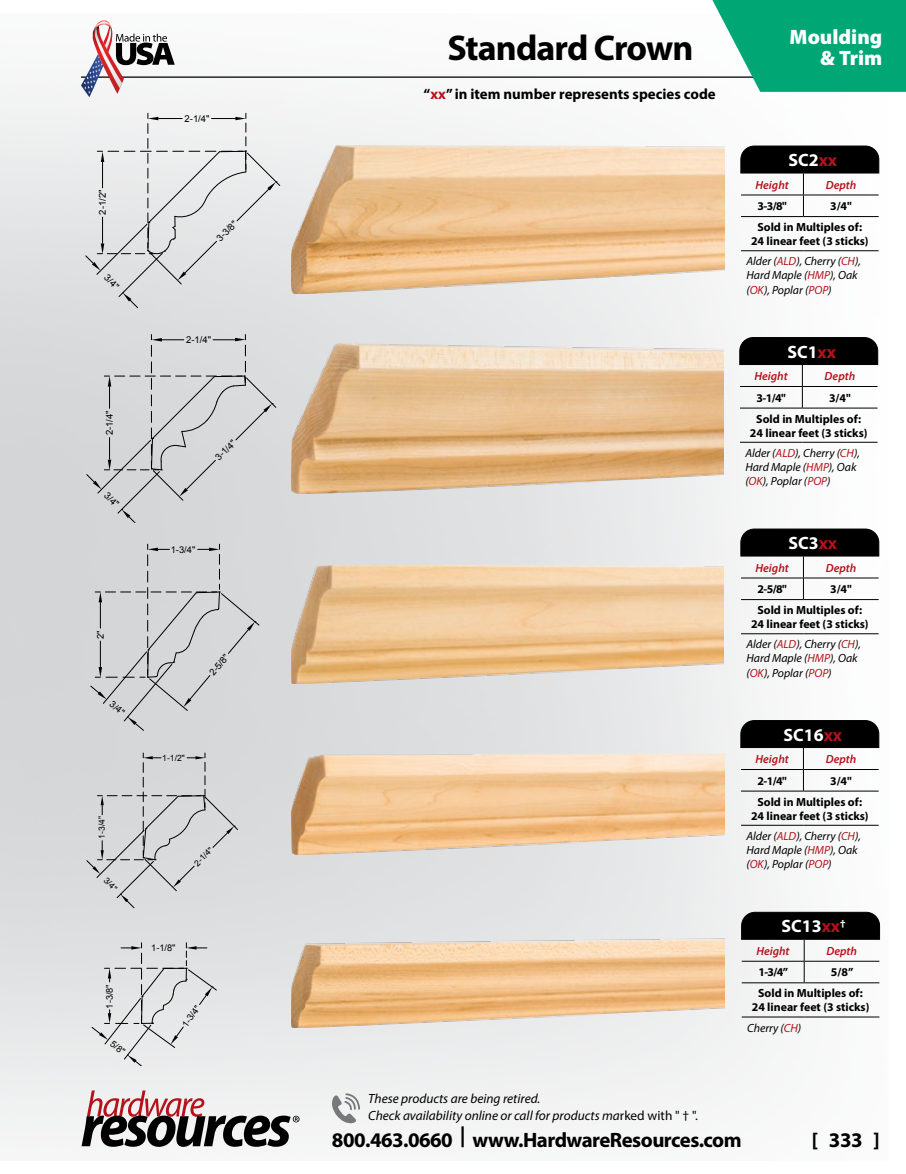
<style>
.page{position:relative;width:906px;height:1174px;background:#fff}
.page>*{position:absolute;margin:0;border:0;box-sizing:border-box;transform-origin:0 0}
.t1{font:700 35.85px "Myriad Pro";letter-spacing:-.025em;color:#000}
.t2{font:700 20.85px "Myriad Pro";letter-spacing:-.025em;color:#000}
.t3{font:900 20.85px/20.9px "Myriad Pro";color:#fff;text-align:right}
.t4{font:700 17.85px "Myriad Pro";color:#fff}
.t5{font:700 14.85px "Myriad Pro";color:#000}
.t6{font:italic 13.35px/16.4px "Myriad Pro";color:#000}
.t7{font:700 11.85px/20.7px "Myriad Pro";color:#000}
.t8{font:italic 11.85px/14.2px "Myriad Pro";color:#000}
.t9{font:italic 600 11.85px "Myriad Pro";color:#b5121b}
.t10{font:9.45px "Arial";color:#000}
.t11{font:9.3px "Arial";color:#000}
.t12{font:9.15px "Arial";color:#000}
.t13{font:8.55px "Arial";color:#000}
.s1{color:#b5121b}
.s2{font-style:normal}
.s3{font-weight:400;font-style:italic}
.s4{font-weight:400;font-style:italic;color:#b5121b}
</style>
<div class="page">
<img style="left:0;top:83px;width:881px;height:1064px">
<hr style="left:81px;top:76px;width:726px;height:2px;background:#000">
<svg style="left:82px;top:1090px;width:217px;height:56px"></svg>
<img style="left:291px;top:935px;width:433px;height:92px">
<img style="left:292px;top:753px;width:432px;height:101px">
<img style="left:291px;top:565px;width:432px;height:118px">
<img style="left:292px;top:343px;width:431px;height:150px">
<img style="left:291px;top:146px;width:433px;height:147px">
<svg style="left:91px;top:942px;width:126px;height:123px;background:#dbdbdc"></svg>
<svg style="left:74px;top:111px;width:206px;height:197px;background:#dedfdf"></svg>
<div style="left:74px;top:325px;width:203px;height:198px;background:#d8d9da"></div>
<svg style="left:74px;top:535px;width:3px;height:54px"></svg>
<div style="left:90px;top:544px;width:170px;height:187px;background:#d6d7d8"></div>
<div style="left:86px;top:753px;width:152px;height:155px;background:#d8d9da"></div>
<hr style="left:741px;top:599px;width:62px;height:1px;background:#000">
<hr style="left:803px;top:599px;width:75px;height:1px;background:#000">
<hr style="left:741px;top:633px;width:62px;height:1px;background:#000">
<hr style="left:803px;top:633px;width:75px;height:1px;background:#000">
<svg style="left:740px;top:528px;width:139px;height:71px"></svg>
<hr style="left:741px;top:216px;width:62px;height:1px;background:#000">
<hr style="left:803px;top:216px;width:75px;height:1px;background:#000">
<hr style="left:741px;top:250px;width:62px;height:1px;background:#000">
<hr style="left:803px;top:250px;width:75px;height:1px;background:#000">
<svg style="left:740px;top:145px;width:139px;height:71px"></svg>
<hr style="left:740px;top:408px;width:62px;height:1px;background:#000">
<hr style="left:802px;top:408px;width:75px;height:1px;background:#000">
<hr style="left:740px;top:442px;width:62px;height:1px;background:#000">
<hr style="left:802px;top:442px;width:75px;height:1px;background:#000">
<svg style="left:739px;top:337px;width:139px;height:71px"></svg>
<hr style="left:741px;top:790px;width:62px;height:1px;background:#000">
<hr style="left:803px;top:790px;width:75px;height:1px;background:#000">
<hr style="left:741px;top:825px;width:62px;height:1px;background:#000">
<hr style="left:803px;top:825px;width:75px;height:1px;background:#000">
<svg style="left:740px;top:720px;width:139px;height:70px"></svg>
<hr style="left:742px;top:982px;width:62px;height:1px;background:#000">
<hr style="left:804px;top:982px;width:75px;height:1px;background:#000">
<hr style="left:742px;top:1016px;width:62px;height:1px;background:#000">
<hr style="left:804px;top:1016px;width:75px;height:1px;background:#000">
<svg style="left:741px;top:911px;width:139px;height:71px"></svg>
<svg style="left:332px;top:1092px;width:29px;height:31px"></svg>
<svg style="left:81px;top:20px;width:94px;height:77px"></svg>
<svg style="left:704px;top:0;width:202px;height:92px"></svg>
<p class="t10" style="left:96px;top:215px;width:26px;rotate:-90deg">2-1/2"</p>
<p class="t10" style="left:110px;top:271px;width:18px;rotate:45deg">3/4"</p>
<p class="t10" style="left:103px;top:435px;width:26px;rotate:-90deg">2-1/4"</p>
<p class="t10" style="left:110px;top:489px;width:18px;rotate:45deg">3/4"</p>
<p class="t10" style="left:185px;top:112px;width:26px">2-1/4"</p>
<p class="t10" style="left:214px;top:235px;width:26px;rotate:-45deg">3-3/8"</p>
<p class="t10" style="left:186px;top:334px;width:26px">2-1/4"</p>
<p class="t10" style="left:212px;top:454px;width:26px;rotate:-45deg">3-1/4"</p>
<p class="t11" style="left:171px;top:543px;width:26px">1-3/4"</p>
<p class="t11" style="left:94px;top:638px;width:10px;rotate:-90deg">2"</p>
<p class="t11" style="left:115px;top:698px;width:18px;rotate:40deg">3/4"</p>
<p class="t13" style="left:96px;top:838px;width:24px;rotate:-90deg">1-3/4"</p>
<p class="t13" style="left:109px;top:875px;width:17px;rotate:45deg">3/4"</p>
<p class="t12" style="left:104px;top:1008px;width:26px;rotate:-90deg">1-3/8"</p>
<p class="t12" style="left:115px;top:1037px;width:18px;rotate:38deg">5/8"</p>
<p class="t11" style="left:207px;top:670px;width:26px;rotate:-50deg">2-5/8"</p>
<p class="t13" style="left:162px;top:752px;width:24px">1-1/2"</p>
<p class="t13" style="left:192px;top:860px;width:24px;rotate:-45deg">2-1/4"</p>
<p class="t12" style="left:151px;top:942px;width:26px">1-1/8"</p>
<p class="t12" style="left:179px;top:1022px;width:26px;rotate:-54deg">1-3/4"</p>
<h1 class="t1" style="left:447px;top:24px;width:247px">Standard Crown</h1>
<p class="t5" style="left:423px;top:84px;width:293px">“<span class="s1">xx</span>” in item number represents species code</p>
<p class="t6" style="left:368px;top:1090px;width:331px">These products are being retired.<br>Check availability online or call for products ma<span class="s2">rked with " † ".</span></p>
<h2 class="t3" style="left:789px;top:26px;width:94px">Moulding &amp; Trim</h2>
<h3 class="t4" style="left:788px;top:149px;width:50px">SC2<span class="s1">xx</span></h3>
<p class="t9" style="left:755px;top:177px;width:35px">Height</p>
<p class="t9" style="left:825px;top:177px;width:32px">Depth</p>
<p class="t7" style="left:757px;top:195px;width:31px">3-3/8"</p>
<p class="t7" style="left:757px;top:195px;width:106px;text-indent:73px">3/4"<br>Sold in Multiples of:</p>
<p class="t7" style="left:746px;top:231px;width:124px;line-height:20.1px;text-indent:5px">24 linear feet (3 sticks)<br><span class="s3">Alder (</span><span class="s4">ALD</span><span class="s3">), Cherry (</span><span class="s4">CH</span><span class="s3">),</span></p>
<p class="t8" style="left:746px;top:268px;width:113px">Hard Maple (<span class="s1">HMP</span>), Oak (<span class="s1">OK</span>), Poplar (<span class="s1">POP</span>)</p>
<h3 class="t4" style="left:787px;top:340px;width:50px">SC1<span class="s1">xx</span></h3>
<p class="t9" style="left:754px;top:368px;width:35px">Height</p>
<p class="t9" style="left:824px;top:368px;width:32px">Depth</p>
<p class="t7" style="left:756px;top:387px;width:31px">3-1/4"</p>
<p class="t7" style="left:756px;top:387px;width:106px;text-indent:73px">3/4"<br>Sold in Multiples of:</p>
<p class="t7" style="left:745px;top:422px;width:124px;line-height:20.1px;text-indent:5px">24 linear feet (3 sticks)<br><span class="s3">Alder (</span><span class="s4">ALD</span><span class="s3">), Cherry (</span><span class="s4">CH</span><span class="s3">),</span></p>
<p class="t8" style="left:745px;top:460px;width:113px">Hard Maple (<span class="s1">HMP</span>), Oak (<span class="s1">OK</span>), Poplar (<span class="s1">POP</span>)</p>
<h3 class="t4" style="left:788px;top:531px;width:50px">SC3<span class="s1">xx</span></h3>
<p class="t9" style="left:755px;top:560px;width:35px">Height</p>
<p class="t9" style="left:825px;top:560px;width:32px">Depth</p>
<p class="t7" style="left:757px;top:578px;width:31px">2-5/8"</p>
<p class="t7" style="left:757px;top:578px;width:106px;text-indent:73px">3/4"<br>Sold in Multiples of:</p>
<p class="t7" style="left:746px;top:614px;width:124px;line-height:20.1px;text-indent:5px">24 linear feet (3 sticks)<br><span class="s3">Alder (</span><span class="s4">ALD</span><span class="s3">), Cherry (</span><span class="s4">CH</span><span class="s3">),</span></p>
<p class="t8" style="left:746px;top:651px;width:113px">Hard Maple (<span class="s1">HMP</span>), Oak (<span class="s1">OK</span>), Poplar (<span class="s1">POP</span>)</p>
<h3 class="t4" style="left:783px;top:723px;width:60px">SC16<span class="s1">xx</span></h3>
<p class="t9" style="left:755px;top:751px;width:35px">Height</p>
<p class="t9" style="left:825px;top:751px;width:32px">Depth</p>
<p class="t7" style="left:757px;top:770px;width:31px">2-1/4"</p>
<p class="t7" style="left:757px;top:770px;width:106px;text-indent:73px">3/4"<br>Sold in Multiples of:</p>
<p class="t7" style="left:746px;top:805px;width:124px;line-height:20.1px;text-indent:5px">24 linear feet (3 sticks)<br><span class="s3">Alder (</span><span class="s4">ALD</span><span class="s3">), Cherry (</span><span class="s4">CH</span><span class="s3">),</span></p>
<p class="t8" style="left:746px;top:842px;width:113px">Hard Maple (<span class="s1">HMP</span>), Oak (<span class="s1">OK</span>), Poplar (<span class="s1">POP</span>)</p>
<h3 class="t4" style="left:781px;top:914px;width:66px">SC13<span class="s1">xx</span><sup>†</sup></h3>
<p class="t9" style="left:756px;top:943px;width:35px">Height</p>
<p class="t9" style="left:826px;top:943px;width:32px">Depth</p>
<p class="t7" style="left:758px;top:961px;width:31px">1-3/4”</p>
<p class="t7" style="left:758px;top:961px;width:106px;text-indent:73px">5/8”<br>Sold in Multiples of:</p>
<p class="t7" style="left:747px;top:996px;width:124px;text-indent:5px">24 linear feet (3 sticks)<br><span class="s3">Cherry (</span><span class="s4">CH</span><span class="s3">)</span></p>
<h2 class="t2" style="left:332px;top:1126px;width:411px">800.463.0660 | www.HardwareResources.com</h2>
<h2 class="t2" style="left:812px;top:1126px;width:69px">[ 333 ]</h2>
</div>
